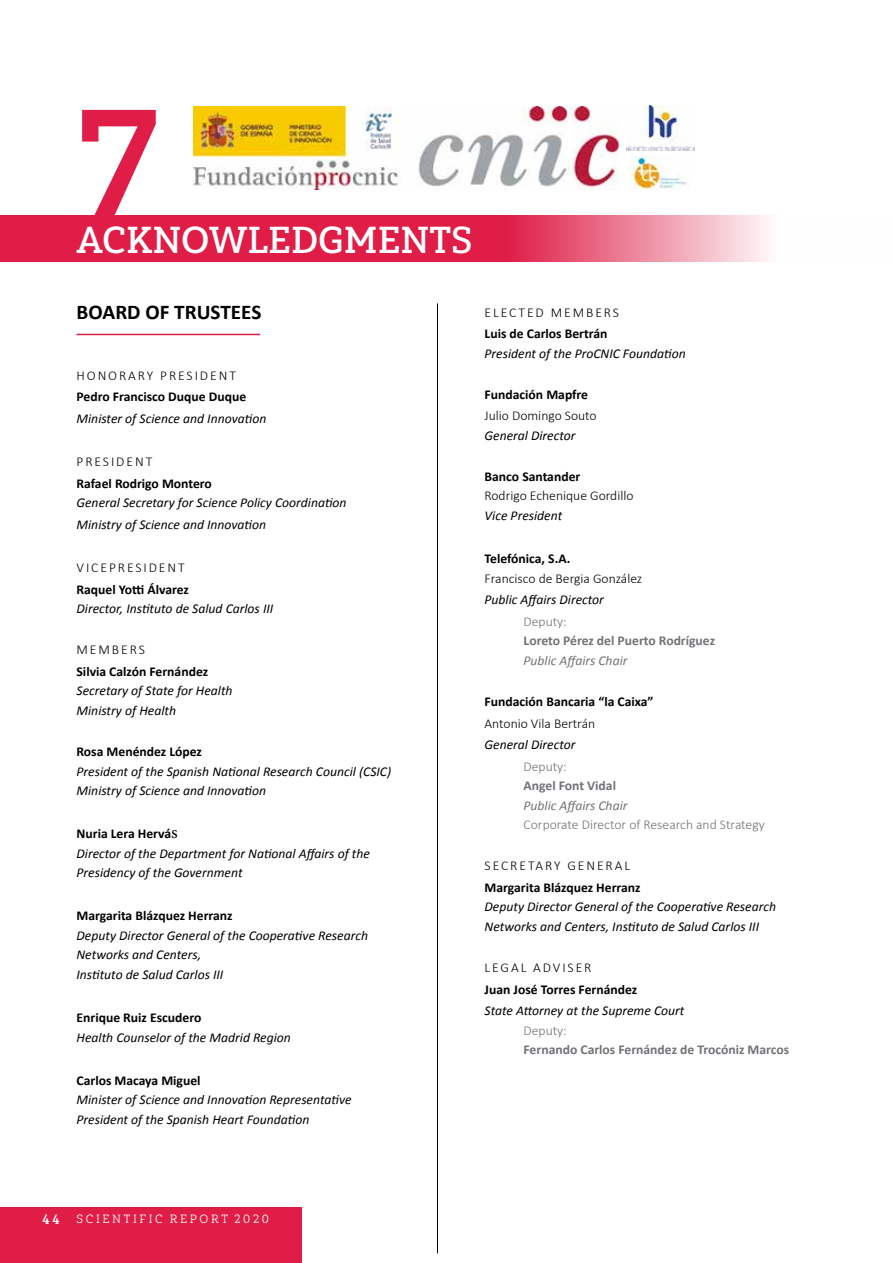
<style>
.page{position:relative;width:893px;height:1263px;background:#fff}
.page>*{position:absolute;margin:0;border:0;box-sizing:border-box;transform-origin:0 0}
.t1{font:165px "Yorkten Slab Nor Med";color:#df1d47}
.t2{font:37.5px "Yorkten Slab Nor Med";color:#fff}
.t3{font:700 21px "Calibri";color:#000}
.t4{font:italic 13.5px/19.5px "Calibri";color:#000}
.t5{font:700 13.5px "Calibri";color:#000}
.t6{font:300 13.5px "Calibri";letter-spacing:.125em;color:#000}
.t7{font:300 13.5px "Calibri";color:#000}
.t8{font:700 13.5px "Calibri";color:#727277}
.t9{font:300 13.5px "Calibri";color:#727277}
.t10{font:italic 13.5px "Calibri";color:#727277}
.t11{font:13.5px "Yorkten Slab Nor Med";color:#fff}
.t12{font:12px "Yorkten Slab Nor Boo";letter-spacing:.22em;color:#fff}
.s1{font-family:"Minion Pro";font-weight:400;font-size:18px}
</style>
<div class="page">
<svg style="left:0;top:215px;width:768px;height:46px;background:#e34063"></svg>
<hr style="left:437px;top:303px;width:1px;height:950px;background:#000">
<hr style="left:77px;top:334px;width:183px;height:1px;background:#df1d47">
<img style="left:627px;top:105px;width:67px;height:46px">
<img style="left:631px;top:156px;width:55px;height:33px">
<div style="left:0;top:1208px;width:302px;height:55px;background:#df1d47"></div>
<img style="left:193px;top:106px;width:425px;height:83px">
<p class="t1" style="left:77px;top:69px;width:83px">7</p>
<p class="t2" style="left:77px;top:218px;width:398px">ACKNOWLEDGMENTS</p>
<p class="t3" style="left:77px;top:297px;width:186px">BOARD OF TRUSTEES</p>
<p class="t6" style="left:77px;top:367px;width:161px">HONORARY PRESIDENT</p>
<p class="t5" style="left:77px;top:387px;width:171px">Pedro Francisco Duque Duque</p>
<p class="t4" style="left:77px;top:408px;width:191px">Minister of Science and Innovation</p>
<p class="t6" style="left:77px;top:453px;width:77px">PRESIDENT</p>
<p class="t5" style="left:77px;top:474px;width:137px">Rafael Rodrigo Montero</p>
<p class="t4" style="left:77px;top:492px;width:272px">General Secretary for Science Policy Coordination</p>
<p class="t4" style="left:77px;top:514px;width:191px">Ministry of Science and Innovation</p>
<p class="t6" style="left:77px;top:559px;width:110px">VICEPRESIDENT</p>
<p class="t5" style="left:77px;top:580px;width:114px">Raquel Yotti Álvarez</p>
<p class="t4" style="left:77px;top:598px;width:198px">Director, Instituto de Salud Carlos III</p>
<p class="t6" style="left:77px;top:641px;width:70px">MEMBERS</p>
<p class="t5" style="left:77px;top:662px;width:133px">Silvia Calzón Fernández</p>
<p class="t4" style="left:77px;top:681px;width:158px">Secretary of State for Health</p>
<p class="t4" style="left:77px;top:700px;width:101px">Ministry of Health</p>
<p class="t5" style="left:77px;top:742px;width:127px">Rosa Menéndez López</p>
<p class="t4" style="left:77px;top:761px;width:316px">President of the Spanish National Research Council (CSIC)</p>
<p class="t4" style="left:77px;top:780px;width:191px">Ministry of Science and Innovation</p>
<p class="t5" style="left:77px;top:824px;width:103px">Nuria Lera Hervá<span class="s1">s</span></p>
<p class="t4" style="left:77px;top:843px;width:295px">Director of the Department for National Affairs of the<br>Presidency of the Government</p>
<p class="t5" style="left:77px;top:906px;width:158px">Margarita Blázquez Herranz</p>
<p class="t4" style="left:77px;top:925px;width:293px">Deputy Director General of the Cooperative Research<br>Networks and Centers,</p>
<p class="t4" style="left:77px;top:964px;width:148px">Instituto de Salud Carlos III</p>
<p class="t5" style="left:77px;top:1008px;width:126px">Enrique Ruiz Escudero</p>
<p class="t4" style="left:77px;top:1027px;width:216px">Health Counselor of the Madrid Region</p>
<p class="t5" style="left:77px;top:1071px;width:126px">Carlos Macaya Miguel</p>
<p class="t4" style="left:77px;top:1089px;width:277px">Minister of Science and Innovation Representative</p>
<p class="t4" style="left:77px;top:1109px;width:234px">President of the Spanish Heart Foundation</p>
<p class="t6" style="left:485px;top:304px;width:136px">ELECTED MEMBERS</p>
<p class="t5" style="left:485px;top:324px;width:124px">Luis de Carlos Bertrán</p>
<p class="t4" style="left:485px;top:343px;width:203px">President of the ProCNIC Foundation</p>
<p class="t5" style="left:485px;top:385px;width:105px">Fundación Mapfre</p>
<p class="t7" style="left:485px;top:407px;width:114px">Julio Domingo Souto</p>
<p class="t4" style="left:485px;top:425px;width:92px">General Director</p>
<p class="t5" style="left:485px;top:467px;width:97px">Banco Santander</p>
<p class="t7" style="left:485px;top:488px;width:150px">Rodrigo Echenique Gordillo</p>
<p class="t4" style="left:485px;top:505px;width:79px">Vice President</p>
<p class="t5" style="left:485px;top:549px;width:87px">Telefónica, S.A.</p>
<p class="t7" style="left:485px;top:570px;width:159px">Francisco de Bergia González</p>
<p class="t4" style="left:485px;top:589px;width:121px">Public Affairs Director</p>
<p class="t9" style="left:524px;top:613px;width:45px">Deputy:</p>
<p class="t8" style="left:524px;top:631px;width:193px">Loreto Pérez del Puerto Rodríguez</p>
<p class="t10" style="left:524px;top:651px;width:105px">Public Affairs Chair</p>
<p class="t5" style="left:485px;top:692px;width:170px">Fundación Bancaria “la Caixa”</p>
<p class="t7" style="left:485px;top:715px;width:112px">Antonio Vila Bertrán</p>
<p class="t4" style="left:485px;top:734px;width:92px">General Director</p>
<p class="t9" style="left:524px;top:758px;width:45px">Deputy:</p>
<p class="t8" style="left:524px;top:776px;width:94px">Angel Font Vidal</p>
<p class="t10" style="left:524px;top:796px;width:105px">Public Affairs Chair</p>
<p class="t9" style="left:524px;top:816px;width:243px">Corporate Director of Research and Strategy</p>
<p class="t6" style="left:485px;top:857px;width:147px">SECRETARY GENERAL</p>
<p class="t5" style="left:485px;top:878px;width:158px">Margarita Blázquez Herranz</p>
<p class="t4" style="left:485px;top:897px;width:293px">Deputy Director General of the Cooperative Research<br>Networks and Centers, Instituto de Salud Carlos III</p>
<p class="t6" style="left:485px;top:959px;width:108px">LEGAL ADVISER</p>
<p class="t5" style="left:485px;top:980px;width:154px">Juan José Torres Fernández</p>
<p class="t4" style="left:485px;top:1000px;width:201px">State Attorney at the Supreme Court</p>
<p class="t9" style="left:524px;top:1022px;width:45px">Deputy:</p>
<p class="t8" style="left:524px;top:1040px;width:267px">Fernando Carlos Fernández de Trocóniz Marcos</p>
<p class="t11" style="left:42px;top:1211px;width:19px">44</p>
<p class="t12" style="left:77px;top:1211px;width:194px">SCIENTIFIC REPORT 2020</p>
</div>
